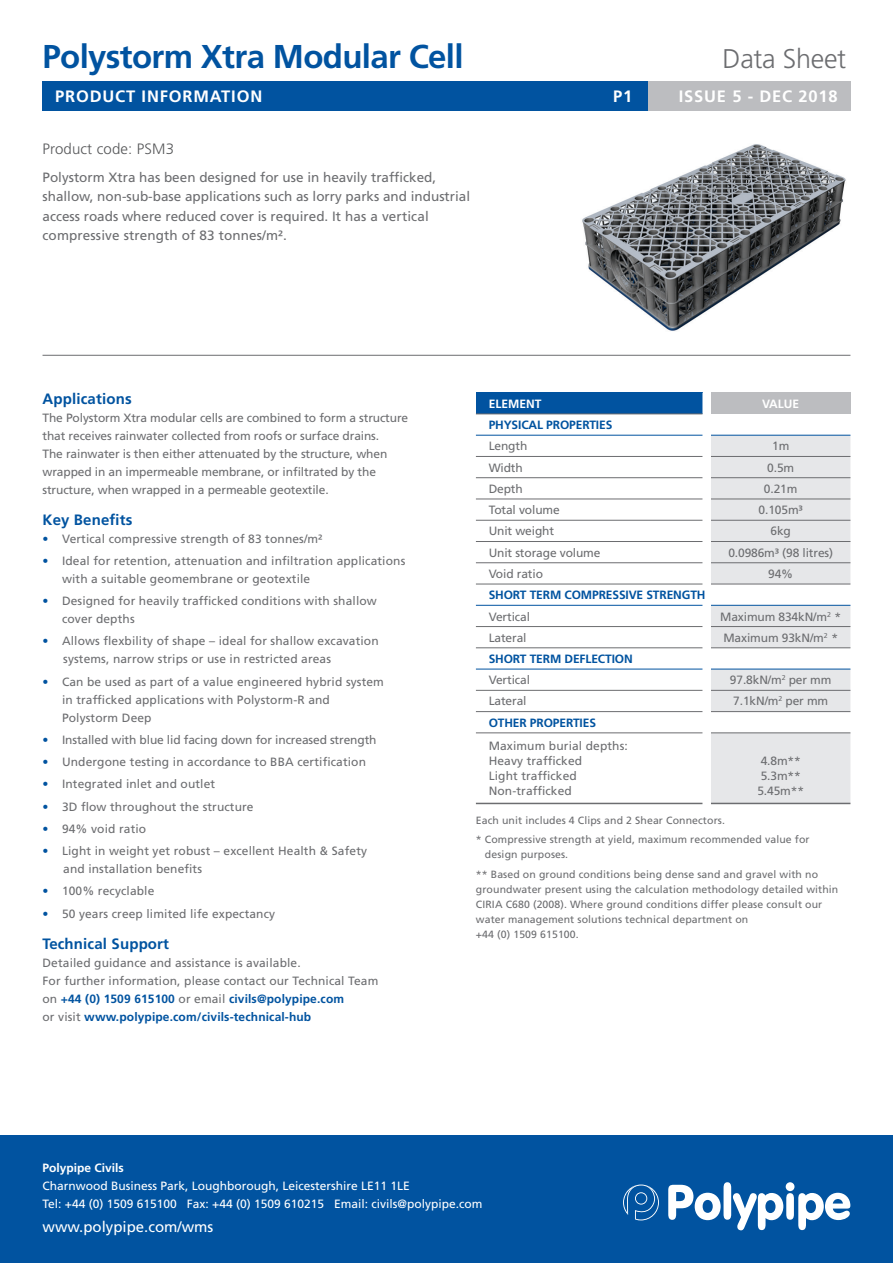
<style>
.page{position:relative;width:893px;height:1263px;background:#fff}
.page>*{position:absolute;margin:0;border:0;box-sizing:border-box;transform-origin:0 0}
.t1{font:700 33px "Frutiger LT Std";letter-spacing:-.02em;color:#0153a0}
.t2{font:300 27px "Frutiger LT Std";letter-spacing:-.01em;color:#6c6d70}
.t3{font:700 16.5px "Frutiger LT Std";letter-spacing:.05em;color:#fff}
.t4{font:700 15px "Frutiger LT Std";letter-spacing:.01em;color:#0153a0}
.t5{font:15px "Frutiger LT Std";color:#fff}
.t6{font:300 15px "Frutiger LT Std";letter-spacing:.01em;color:#57585a}
.t7{font:13.5px/19.5px "Frutiger LT Std";color:#6c6d70}
.t8{font:12px/18px "Frutiger LT Std";letter-spacing:.01em;color:#6c6d70}
.t9{font:12px/18px "Frutiger LT Std";letter-spacing:-.01em;color:#6c6d70}
.t10{font:12px/18px "Frutiger LT Std";color:#fff}
.t11{font:700 12px "Frutiger LT Std";letter-spacing:-.01em;color:#0153a0}
.t12{font:700 12px "Frutiger LT Std";color:#fff}
.t13{font:10.5px/15px "Frutiger LT Std";letter-spacing:.01em;color:#6c6d70}
.s1{color:#0153a0}
.s2{font-weight:700;color:#0153a0}
</style>
<div class="page">
<div style="left:0;top:1135px;width:893px;height:128px;background:#0153a0"></div>
<svg style="left:623px;top:1184px;width:36px;height:36px"></svg>
<svg style="left:668px;top:1182px;width:182px;height:48px"></svg>
<div style="left:43px;top:81px;width:605px;height:30px;background:#0153a0"></div>
<div style="left:648px;top:81px;width:202px;height:30px;background:#bcbdc0"></div>
<img style="left:582px;top:144px;width:264px;height:187px">
<hr style="left:43px;top:355px;width:807px;height:1px;background:#6c6d70">
<div style="left:476px;top:393px;width:226px;height:21px;background:#0153a0"></div>
<svg style="left:702px;top:393px;width:1px;height:410px"></svg>
<div style="left:711px;top:393px;width:139px;height:21px;background:#bcbdc0"></div>
<div style="left:702px;top:414px;width:9px;height:21px;background:#fff"></div>
<svg style="left:711px;top:436px;width:139px;height:367px;fill:#e6e7e9"></svg>
<hr style="left:476px;top:414px;width:226px;height:1px;background:#6c6d70">
<hr style="left:476px;top:456px;width:226px;height:1px;background:#6c6d70">
<hr style="left:711px;top:456px;width:139px;height:1px;background:#6c6d70">
<hr style="left:476px;top:477px;width:226px;height:1px;background:#6c6d70">
<hr style="left:711px;top:477px;width:139px;height:1px;background:#6c6d70">
<hr style="left:476px;top:499px;width:226px;height:1px;background:#6c6d70">
<hr style="left:476px;top:541px;width:226px;height:1px;background:#6c6d70">
<hr style="left:711px;top:541px;width:139px;height:1px;background:#6c6d70">
<hr style="left:476px;top:562px;width:226px;height:1px;background:#6c6d70">
<hr style="left:711px;top:562px;width:139px;height:1px;background:#6c6d70">
<hr style="left:476px;top:584px;width:226px;height:1px;background:#6c6d70">
<hr style="left:711px;top:584px;width:139px;height:1px;background:#6c6d70">
<hr style="left:476px;top:626px;width:226px;height:1px;background:#6c6d70">
<hr style="left:711px;top:626px;width:139px;height:1px;background:#6c6d70">
<hr style="left:476px;top:690px;width:226px;height:1px;background:#6c6d70">
<hr style="left:711px;top:690px;width:139px;height:1px;background:#6c6d70">
<hr style="left:476px;top:711px;width:226px;height:1px;background:#6c6d70">
<hr style="left:711px;top:711px;width:139px;height:1px;background:#6c6d70">
<hr style="left:476px;top:733px;width:226px;height:1px;background:#6c6d70">
<hr style="left:711px;top:733px;width:139px;height:1px;background:#6c6d70">
<hr style="left:476px;top:803px;width:226px;height:1px;background:#6c6d70">
<hr style="left:711px;top:803px;width:139px;height:1px;background:#6c6d70">
<hr style="left:476px;top:435px;width:226px;height:1px;background:#0153a0">
<hr style="left:711px;top:435px;width:139px;height:1px;background:#0153a0">
<hr style="left:476px;top:605px;width:226px;height:1px;background:#0153a0">
<hr style="left:711px;top:605px;width:139px;height:1px;background:#0153a0">
<hr style="left:476px;top:669px;width:226px;height:1px;background:#0153a0">
<hr style="left:711px;top:669px;width:139px;height:1px;background:#0153a0">
<hr style="left:476px;top:647px;width:226px;height:1px;background:#6c6d70">
<hr style="left:711px;top:647px;width:139px;height:1px;background:#6c6d70">
<hr style="left:476px;top:520px;width:226px;height:1px;background:#6c6d70">
<hr style="left:711px;top:499px;width:139px;height:1px;background:#6c6d70">
<hr style="left:711px;top:520px;width:139px;height:1px;background:#6c6d70">
<h1 class="t1" style="left:43px;top:37px;width:423px">Polystorm Xtra Modular Cell</h1>
<h2 class="t2" style="left:723px;top:43px;width:125px">Data Sheet</h2>
<h3 class="t3" style="left:55px;top:86px;width:208px">PRODUCT INFORMATION</h3>
<h3 class="t3" style="left:613px;top:86px;width:21px">P1</h3>
<h3 class="t3" style="left:679px;top:86px;width:160px">ISSUE 5 - DEC 2018</h3>
<p class="t6" style="left:43px;top:140px;width:133px">Product code: PSM3</p>
<p class="t7" style="left:43px;top:167px;width:429px">Polystorm Xtra has been designed for use in heavily trafficked, shallow, non-sub-base applications such as lorry parks and industrial access roads where reduced cover is required. It has a vertical compressive strength of 83 tonnes/m².</p>
<p class="t4" style="left:43px;top:390px;width:91px">Applications</p>
<p class="t9" style="left:43px;top:409px;width:367px">The Polystorm Xtra modular cells are combined to form a structure that receives rainwater collected from roofs or surface drains.<br>The rainwater is then either attenuated by the structure, when wrapped in an impermeable membrane, or infiltrated by the structure, when wrapped in a permeable geotextile.</p>
<p class="t4" style="left:43px;top:511px;width:91px">Key Benefits</p>
<p class="t8" style="left:43px;top:530px;width:282px"><span class="s1">•</span> Vertical compressive strength of 83 tonnes/m²</p>
<p class="t8" style="left:62px;top:552px;width:345px;text-indent:-20px"><span class="s1">•</span> Ideal for retention, attenuation and infiltration applications with a suitable geomembrane or geotextile</p>
<p class="t8" style="left:62px;top:592px;width:316px;text-indent:-20px"><span class="s1">•</span> Designed for heavily trafficked conditions with shallow cover depths</p>
<p class="t8" style="left:63px;top:632px;width:317px;text-indent:-21px"><span class="s1">•</span> Allows flexbility of shape – ideal for shallow excavation systems, narrow strips or use in restricted areas</p>
<p class="t8" style="left:62px;top:673px;width:323px;text-indent:-20px"><span class="s1">•</span> Can be used as part of a value engineered hybrid system in trafficked applications with Polystorm-R and<br>Polystorm Deep</p>
<p class="t9" style="left:43px;top:731px;width:336px"><span class="s1">•</span> Installed with blue lid facing down for increased strength</p>
<p class="t8" style="left:43px;top:753px;width:325px"><span class="s1">•</span> Undergone testing in accordance to BBA certification</p>
<p class="t8" style="left:43px;top:775px;width:174px"><span class="s1">•</span> Integrated inlet and outlet</p>
<p class="t8" style="left:43px;top:797px;width:213px"><span class="s1">•</span> 3D flow throughout the structure</p>
<p class="t8" style="left:43px;top:820px;width:105px"><span class="s1">•</span> 94% void ratio</p>
<p class="t8" style="left:63px;top:842px;width:305px;text-indent:-21px"><span class="s1">•</span> Light in weight yet robust – excellent Health &amp; Safety and installation benefits</p>
<p class="t8" style="left:43px;top:882px;width:113px"><span class="s1">•</span> 100% recyclable</p>
<p class="t8" style="left:43px;top:904px;width:234px"><span class="s1">•</span> 50 years creep limited life expectancy</p>
<p class="t4" style="left:43px;top:934px;width:128px">Technical Support</p>
<p class="t8" style="left:43px;top:953px;width:337px">Detailed guidance and assistance is available.<br>For further information, please contact our Technical Team on <span class="s2">+44 (0) 1509 615100</span> or email <span class="s2">civils@polypipe.com<br></span>or visit <span class="s2">www.polypipe.com/civils-technical-hub</span></p>
<p class="t12" style="left:489px;top:396px;width:54px">ELEMENT</p>
<p class="t12" style="left:762px;top:397px;width:39px">VALUE</p>
<p class="t11" style="left:489px;top:418px;width:125px">PHYSICAL PROPERTIES</p>
<p class="t8" style="left:489px;top:437px;width:40px">Length</p>
<p class="t8" style="left:772px;top:437px;width:19px">1m</p>
<p class="t8" style="left:489px;top:458px;width:36px">Width</p>
<p class="t8" style="left:767px;top:458px;width:28px">0.5m</p>
<p class="t8" style="left:489px;top:480px;width:36px">Depth</p>
<p class="t8" style="left:764px;top:480px;width:35px">0.21m</p>
<p class="t9" style="left:489px;top:501px;width:73px">Total volume</p>
<p class="t8" style="left:759px;top:501px;width:46px">0.105m3</p>
<p class="t9" style="left:489px;top:522px;width:67px">Unit weight</p>
<p class="t8" style="left:770px;top:522px;width:22px">6kg</p>
<p class="t9" style="left:489px;top:543px;width:113px">Unit storage volume</p>
<p class="t9" style="left:728px;top:543px;width:106px">0.0986m3 (98 litres)</p>
<p class="t9" style="left:489px;top:565px;width:56px">Void ratio</p>
<p class="t8" style="left:768px;top:565px;width:27px">94%</p>
<p class="t11" style="left:489px;top:588px;width:218px">SHORT TERM COMPRESSIVE STRENGTH</p>
<p class="t9" style="left:489px;top:607px;width:43px">Vertical</p>
<p class="t9" style="left:720px;top:607px;width:123px">Maximum 834kN/m<sup>2</sup> *</p>
<p class="t9" style="left:489px;top:628px;width:39px">Lateral</p>
<p class="t9" style="left:723px;top:628px;width:116px">Maximum 93kN/m<sup>2</sup> *</p>
<p class="t11" style="left:489px;top:652px;width:146px">SHORT TERM DEFLECTION</p>
<p class="t9" style="left:489px;top:671px;width:43px">Vertical</p>
<p class="t9" style="left:730px;top:671px;width:103px">97.8kN/m<sup>2</sup> per mm</p>
<p class="t9" style="left:489px;top:692px;width:39px">Lateral</p>
<p class="t8" style="left:733px;top:692px;width:96px">7.1kN/m<sup>2</sup> per mm</p>
<p class="t11" style="left:489px;top:715px;width:109px">OTHER PROPERTIES</p>
<p class="t8" style="left:489px;top:738px;width:141px;line-height:15px">Maximum burial depths:<br>Heavy trafficked<br>Light trafficked<br>Non-trafficked</p>
<p class="t8" style="left:757px;top:753px;width:48px;line-height:15px">4.8m**<br>5.3m**<br>5.45m**</p>
<p class="t13" style="left:476px;top:811px;width:335px;line-height:19.2px">Each unit includes 4 Clips and 2 Shear Connectors.<br>* Compressive strength at yield, maximum recommended value for</p>
<p class="t13" style="left:476px;top:845px;width:344px;line-height:19.2px;text-indent:9px">design purposes.<br>** Based on ground conditions being dense sand and gravel with no</p>
<p class="t13" style="left:476px;top:881px;width:364px">groundwater present using the calculation methodology detailed within CIRIA C680 (2008). Where ground conditions differ please consult our water management solutions technical department on<br>+44 (0) 1509 615100.</p>
<p class="t12" style="left:43px;top:1161px;width:83px">Polypipe Civils</p>
<p class="t10" style="left:43px;top:1177px;width:441px">Charnwood Business Park, Loughborough, Leicestershire LE11 1LE<br>Tel: +44 (0) 1509 615100 Fax: +44 (0) 1509 610215 Email: civils@polypipe.com</p>
<p class="t5" style="left:43px;top:1218px;width:172px">www.polypipe.com/wms</p>
</div>
